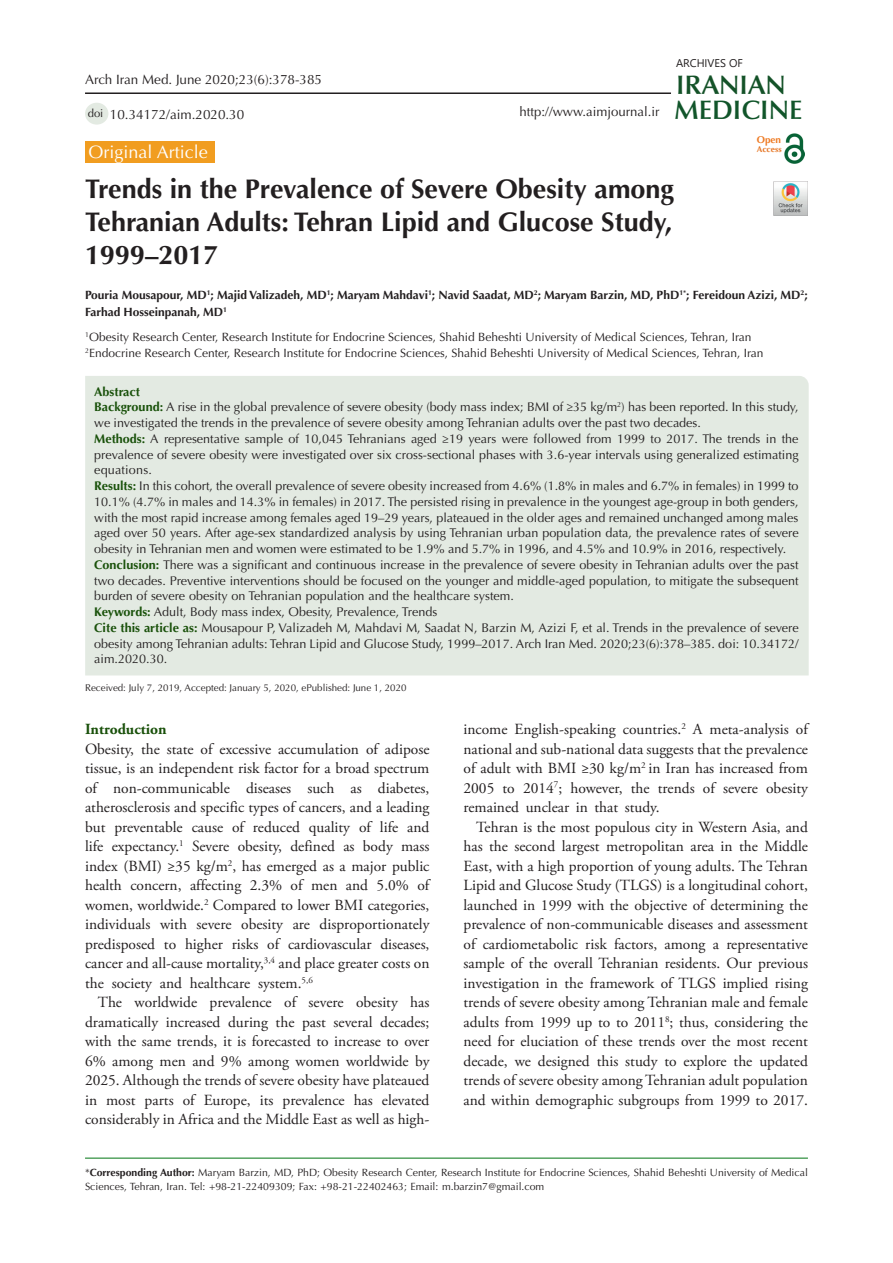
<style>
.page{position:relative;width:893px;height:1263px;background:#fff}
.page>*{position:absolute;margin:0;border:0;box-sizing:border-box;transform-origin:0 0}
.t1{font:700 27px/33px "Optima LT Std";color:#231f20;text-align:justify}
.t2{font:600 26.85px "Optima LT Std";color:#11552a}
.t3{font:600 26.85px "Optima LT Std";color:#145228}
.t4{font:18px "Optima LT Std";color:#fff}
.t5{font:15.45px/19.5px "Adobe Garamond Pro";color:#231f20;text-align:justify}
.t6{font:700 15.45px "Adobe Garamond Pro";color:#19500a}
.t7{font:13.5px "Optima LT Std";color:#231f20}
.t8{font:13.2px "Optima LT Std";color:#231f20}
.t9{font:12.6px/15.8px "Optima LT Std";color:#231f20;text-align:justify}
.t10{font:700 12.6px "Optima LT Std";color:#19510a}
.t11{font:12px "Optima LT Std";color:#231f20}
.t12{font:700 12px/16.5px "Optima LT Std";color:#231f20}
.t13{font:11.25px "Optima LT Std";color:#231f20}
.t14{font:11.1px "Segoe UI";color:#231f20}
.t15{font:10.5px/13.5px "Optima LT Std";color:#231f20}
.t16{font:700 9.9px "Optima LT Std";color:#ee7a23}
.t17{font:9.75px "Optima LT Std";color:#231f20}
.t18{font:700 8.4px "Optima LT Std";color:#e67625}
.s1{font-weight:700;color:#19510a}
.s2{font-weight:700;color:#19500a}
.s3{font-weight:700}
</style>
<div class="page">
<hr style="left:85px;top:1158px;width:723px;height:1px;background:#007513">
<div style="left:85px;top:141px;width:130px;height:22px;background:#f19d20"></div>
<div style="left:85px;top:376px;width:724px;height:299px;background:#e3eae2"></div>
<div style="left:85px;top:103px;width:23px;height:22px;background:#e3eae2;border-radius:50%"></div>
<hr style="left:85px;top:92px;width:586px;height:2px;background:#231f20">
<img style="left:785px;top:133px;width:19px;height:31px">
<img style="left:774px;top:182px;width:34px;height:34px">
<p class="t7" style="left:85px;top:72px;width:239px">Arch Iran Med. June 2020;23(6):378-385</p>
<p class="t13" style="left:88px;top:106px;width:17px">doi</p>
<p class="t7" style="left:110px;top:106px;width:136px">10.34172/aim.2020.30</p>
<p class="t8" style="left:520px;top:104px;width:141px">http://www.aimjournal.ir</p>
<p class="t14" style="left:676px;top:52px;width:68px">ARCHIVES OF</p>
<p class="t3" style="left:676px;top:69px;width:111px">IRANIAN</p>
<p class="t2" style="left:674px;top:94px;width:130px">MEDICINE</p>
<p class="t16" style="left:757px;top:134px;width:26px">Open</p>
<p class="t18" style="left:757px;top:144px;width:26px">Access</p>
<p class="t4" style="left:89px;top:141px;width:121px">Original Article</p>
<p class="t1" style="left:85px;top:173px;width:590px">Trends in the Prevalence of Severe Obesity among Tehranian Adults: Tehran Lipid and Glucose Study, 1999–2017</p>
<p class="t12" style="left:85px;top:287px;width:724px">Pouria Mousapour, MD<sup>1</sup>; Majid Valizadeh, MD<sup>1</sup>; Maryam Mahdavi<sup>1</sup>; Navid Saadat, MD<sup>2</sup>; Maryam Barzin, MD, PhD<sup>1*</sup>; Fereidoun Azizi, MD<sup>2</sup>;<br>Farhad Hosseinpanah, MD<sup>1</sup></p>
<p class="t11" style="left:85px;top:329px;width:668px"><sup>1</sup>Obesity Research Center, Research Institute for Endocrine Sciences, Shahid Beheshti University of Medical Sciences, Tehran, Iran</p>
<p class="t11" style="left:85px;top:346px;width:680px"><sup>2</sup>Endocrine Research Center, Research Institute for Endocrine Sciences, Shahid Beheshti University of Medical Sciences, Tehran, Iran</p>
<p class="t10" style="left:94px;top:384px;width:47px">Abstract</p>
<p class="t9" style="left:94px;top:399px;width:706px"><span class="s1">Background:</span> A rise in the global prevalence of severe obesity (body mass index; BMI of ≥35 kg/m<sup>2</sup>) has been reported. In this study, we investigated the trends in the prevalence of severe obesity among Tehranian adults over the past two decades.</p>
<p class="t9" style="left:94px;top:431px;width:706px"><span class="s1">Methods:</span> A representative sample of 10,045 Tehranians aged ≥19 years were followed from 1999 to 2017. The trends in the prevalence of severe obesity were investigated over six cross-sectional phases with 3.6-year intervals using generalized estimating equations.</p>
<p class="t9" style="left:94px;top:478px;width:706px"><span class="s1">Results:</span> In this cohort, the overall prevalence of severe obesity increased from 4.6% (1.8% in males and 6.7% in females) in 1999 to 10.1% (4.7% in males and 14.3% in females) in 2017. The persisted rising in prevalence in the youngest age-group in both genders, with the most rapid increase among females aged 19–29 years, plateaued in the older ages and remained unchanged among males aged over 50 years. After age-sex standardized analysis by using Tehranian urban population data, the prevalence rates of severe obesity in Tehranian men and women were estimated to be 1.9% and 5.7% in 1996, and 4.5% and 10.9% in 2016, respectively.</p>
<p class="t9" style="left:94px;top:557px;width:706px"><span class="s1">Conclusion:</span> There was a significant and continuous increase in the prevalence of severe obesity in Tehranian adults over the past two decades. Preventive interventions should be focused on the younger and middle-aged population, to mitigate the subsequent burden of severe obesity on Tehranian population and the healthcare system.</p>
<p class="t9" style="left:94px;top:604px;width:345px"><span class="s1">Keywords:</span> Adult, Body mass index, Obesity, Prevalence, Trends</p>
<p class="t9" style="left:94px;top:620px;width:706px"><span class="s2">Cite this article as:</span> Mousapour P, Valizadeh M, Mahdavi M, Saadat N, Barzin M, Azizi F, et al. Trends in the prevalence of severe obesity among Tehranian adults: Tehran Lipid and Glucose Study, 1999–2017. Arch Iran Med. 2020;23(6):378–385. doi: 10.34172/ aim.2020.30.</p>
<p class="t17" style="left:85px;top:682px;width:323px">Received: July 7, 2019, Accepted: January 5, 2020, ePublished: June 1, 2020</p>
<p class="t6" style="left:85px;top:720px;width:83px">Introduction</p>
<p class="t5" style="left:85px;top:739px;width:346px">Obesity, the state of excessive accumulation of adipose tissue, is an independent risk factor for a broad spectrum of non-communicable diseases such as diabetes, atherosclerosis and specific types of cancers, and a leading but preventable cause of reduced quality of life and life expectancy.<sup>1</sup> Severe obesity, defined as body mass index (BMI) ≥35 kg/m<sup>2</sup>, has emerged as a major public health concern, affecting 2.3% of men and 5.0% of women, worldwide.<sup>2</sup> Compared to lower BMI categories, individuals with severe obesity are disproportionately predisposed to higher risks of cardiovascular diseases, cancer and all-cause mortality,<sup>3,4</sup> and place greater costs on the society and healthcare system.<sup>5,6</sup></p>
<p class="t5" style="left:85px;top:993px;width:346px;text-indent:13px">The worldwide prevalence of severe obesity has dramatically increased during the past several decades; with the same trends, it is forecasted to increase to over 6% among men and 9% among women worldwide by 2025. Although the trends of severe obesity have plateaued in most parts of Europe, its prevalence has elevated considerably in Africa and the Middle East as well as high-</p>
<p class="t5" style="left:463px;top:720px;width:346px">income English-speaking countries.<sup>2</sup> A meta-analysis of national and sub-national data suggests that the prevalence of adult with BMI ≥30 kg/m<sup>2</sup> in Iran has increased from 2005 to 2014<sup>7</sup>; however, the trends of severe obesity remained unclear in that study.</p>
<p class="t5" style="left:463px;top:817px;width:346px;text-indent:13px">Tehran is the most populous city in Western Asia, and has the second largest metropolitan area in the Middle East, with a high proportion of young adults. The Tehran Lipid and Glucose Study (TLGS) is a longitudinal cohort, launched in 1999 with the objective of determining the prevalence of non-communicable diseases and assessment of cardiometabolic risk factors, among a representative sample of the overall Tehranian residents. Our previous investigation in the framework of TLGS implied rising trends of severe obesity among Tehranian male and female adults from 1999 up to to 2011<sup>8</sup>; thus, considering the need for eluciation of these trends over the most recent decade, we designed this study to explore the updated trends of severe obesity among Tehranian adult population and within demographic subgroups from 1999 to 2017.</p>
<p class="t15" style="left:85px;top:1166px;width:724px">*<span class="s3">Corresponding Author:</span> Maryam Barzin, MD, PhD; Obesity Research Center, Research Institute for Endocrine Sciences, Shahid Beheshti University of Medical<br>Sciences, Tehran, Iran. Tel: +98-21-22409309; Fax: +98-21-22402463; Email: m.barzin7@gmail.com</p>
</div>
